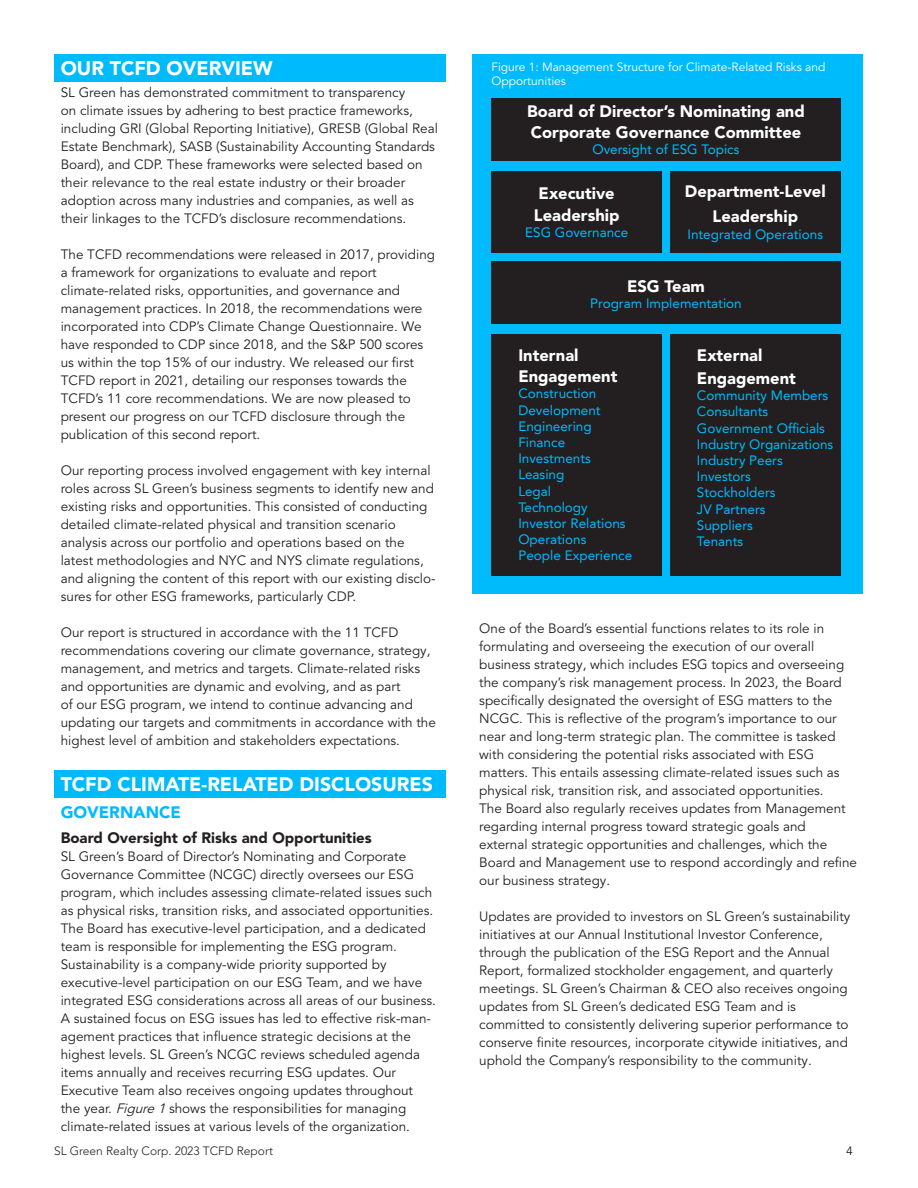
<style>
.page{position:relative;width:918px;height:1188px;background:#fff}
.page>*{position:absolute;margin:0;border:0;box-sizing:border-box;transform-origin:0 0}
.t1{font:900 19.5px "Avenir LT Pro";color:#fff}
.t2{font:900 16.5px "Avenir LT Pro";color:#fff}
.t3{font:900 16.5px "Avenir LT Pro";color:#00bbfc}
.t4{font:900 15px "Avenir LT Pro";color:#231f20}
.t5{font:13.5px/18px "Avenir LT Pro";color:#231f20}
.t6{font:13.5px "Avenir LT Pro";color:#00bbfc}
.t7{font:12px/14.4px "Avenir LT Pro";color:#fff}
.t8{font:300 12px "Avenir LT Pro";color:#231f20}
.t9{font:12px "Avenir LT Pro";color:#231f20}
.s1{font-style:italic}
</style>
<div class="page">
<div style="left:472px;top:54px;width:391px;height:540px;background:#00bbfc"></div>
<div style="left:54px;top:54px;width:392px;height:28px;background:#00bbfc"></div>
<div style="left:54px;top:770px;width:392px;height:28px;background:#00bbfc"></div>
<div style="left:491px;top:98px;width:350px;height:62px;background:#231f20"></div>
<div style="left:491px;top:171px;width:171px;height:81px;background:#231f20"></div>
<div style="left:670px;top:171px;width:171px;height:81px;background:#231f20"></div>
<div style="left:491px;top:262px;width:350px;height:62px;background:#231f20"></div>
<div style="left:491px;top:335px;width:171px;height:241px;background:#231f20"></div>
<div style="left:670px;top:335px;width:171px;height:241px;background:#231f20"></div>
<p class="t1" style="left:61px;top:57px;width:213px">OUR TCFD OVERVIEW</p>
<p class="t5" style="left:61px;top:84px;width:379px">SL Green has demonstrated commitment to transparency<br>on climate issues by adhering to best practice frameworks, including GRI (Global Reporting Initiative), GRESB (Global Real Estate Benchmark), SASB (Sustainability Accounting Standards Board), and CDP. These frameworks were selected based on their relevance to the real estate industry or their broader adoption across many industries and companies, as well as their linkages to the TCFD’s disclosure recommendations.</p>
<p class="t5" style="left:61px;top:246px;width:376px">The TCFD recommendations were released in 2017, providing a framework for organizations to evaluate and report climate-related risks, opportunities, and governance and management practices. In 2018, the recommendations were incorporated into CDP’s Climate Change Questionnaire. We have responded to CDP since 2018, and the S&amp;P 500 scores us within the top 15% of our industry. We released our first TCFD report in 2021, detailing our responses towards the TCFD’s 11 core recommendations. We are now pleased to present our progress on our TCFD disclosure through the publication of this second report.</p>
<p class="t5" style="left:61px;top:462px;width:376px">Our reporting process involved engagement with key internal roles across SL Green’s business segments to identify new and existing risks and opportunities. This consisted of conducting detailed climate-related physical and transition scenario analysis across our portfolio and operations based on the latest methodologies and NYC and NYS climate regulations, and aligning the content of this report with our existing disclo&shy;sures for other ESG frameworks, particularly CDP.</p>
<p class="t5" style="left:61px;top:624px;width:377px">Our report is structured in accordance with the 11 TCFD recommendations covering our climate governance, strategy, management, and metrics and targets. Climate-related risks and opportunities are dynamic and evolving, and as part<br>of our ESG program, we intend to continue advancing and updating our targets and commitments in accordance with the highest level of ambition and stakeholders expectations.</p>
<p class="t1" style="left:61px;top:773px;width:374px">TCFD CLIMATE-RELATED DISCLOSURES</p>
<p class="t4" style="left:61px;top:828px;width:313px">Board Oversight of Risks and Opportunities</p>
<p class="t5" style="left:61px;top:847px;width:377px">SL Green’s Board of Director’s Nominating and Corporate Governance Committee (NCGC) directly oversees our ESG program, which includes assessing climate-related issues such as physical risks, transition risks, and associated opportunities.<br>The Board has executive-level participation, and a dedicated team is responsible for implementing the ESG program.<br>Sustainability is a company-wide priority supported by executive-level participation on our ESG Team, and we have integrated ESG considerations across all areas of our business.<br>A sustained focus on ESG issues has led to effective risk-man&shy;agement practices that influence strategic decisions at the highest levels. SL Green’s NCGC reviews scheduled agenda items annually and receives recurring ESG updates. Our Executive Team also receives ongoing updates throughout<br>the year. <span class="s1">Figure1</span>shows the responsibilities for managing climate-related issues at various levels of the organization.</p>
<p class="t3" style="left:61px;top:803px;width:122px">GOVERNANCE</p>
<p class="t8" style="left:54px;top:1144px;width:221px">SL Green Realty Corp. 2023 TCFD Report</p>
<p class="t7" style="left:491px;top:60px;width:336px">Figure 1: Management Structure for Climate-Related Risks and<br>Opportunities</p>
<p class="t2" style="left:527px;top:101px;width:279px">Board of Director’s Nominating and</p>
<p class="t2" style="left:531px;top:122px;width:272px">Corporate Governance Committee</p>
<p class="t6" style="left:592px;top:141px;width:149px">Oversight of ESG Topics</p>
<p class="t2" style="left:539px;top:183px;width:78px">Executive</p>
<p class="t2" style="left:534px;top:205px;width:87px">Leadership</p>
<p class="t6" style="left:525px;top:224px;width:105px">ESG Governance</p>
<p class="t2" style="left:685px;top:181px;width:142px">Department-Level</p>
<p class="t2" style="left:713px;top:207px;width:87px">Leadership</p>
<p class="t6" style="left:688px;top:226px;width:137px">Integrated Operations</p>
<p class="t2" style="left:627px;top:276px;width:79px">ESG Team</p>
<p class="t6" style="left:590px;top:295px;width:153px">Program Implementation</p>
<p class="t2" style="left:518px;top:345px;width:62px">Internal</p>
<p class="t2" style="left:518px;top:367px;width:100px">Engagement</p>
<p class="t6" style="left:518px;top:386px;width:79px">Construction</p>
<p class="t6" style="left:518px;top:402px;width:84px">Development</p>
<p class="t6" style="left:518px;top:418px;width:75px">Engineering</p>
<p class="t6" style="left:518px;top:434px;width:48px">Finance</p>
<p class="t6" style="left:518px;top:450px;width:74px">Investments</p>
<p class="t6" style="left:518px;top:467px;width:48px">Leasing</p>
<p class="t6" style="left:518px;top:483px;width:34px">Legal</p>
<p class="t6" style="left:518px;top:499px;width:71px">Technology</p>
<p class="t6" style="left:518px;top:515px;width:109px">Investor Relations</p>
<p class="t6" style="left:518px;top:531px;width:70px">Operations</p>
<p class="t6" style="left:518px;top:548px;width:115px">People Experience</p>
<p class="t2" style="left:697px;top:345px;width:67px">External</p>
<p class="t2" style="left:697px;top:368px;width:100px">Engagement</p>
<p class="t6" style="left:697px;top:387px;width:133px">Community Members</p>
<p class="t6" style="left:697px;top:404px;width:73px">Consultants</p>
<p class="t6" style="left:697px;top:420px;width:130px">Government Officials</p>
<p class="t6" style="left:697px;top:436px;width:138px">Industry Organizations</p>
<p class="t6" style="left:697px;top:452px;width:87px">Industry Peers</p>
<p class="t6" style="left:697px;top:468px;width:56px">Investors</p>
<p class="t6" style="left:697px;top:485px;width:80px">Stockholders</p>
<p class="t6" style="left:697px;top:501px;width:70px">JV Partners</p>
<p class="t6" style="left:697px;top:517px;width:57px">Suppliers</p>
<p class="t6" style="left:697px;top:533px;width:48px">Tenants</p>
<p class="t5" style="left:479px;top:620px;width:379px">One of the Board’s essential functions relates to its role in formulating and overseeing the execution of our overall business strategy, which includes ESG topics and overseeing the company’s risk management process. In 2023, the Board specifically designated the oversight of ESG matters to the NCGC. This is reflective of the program’s importance to our near and long-term strategic plan. The committee is tasked with considering the potential risks associated with ESG matters. This entails assessing climate-related issues such as physical risk, transition risk, and associated opportunities.<br>The Board also regularly receives updates from Management regarding internal progress toward strategic goals and external strategic opportunities and challenges, which the Board and Management use to respond accordingly and refine our business strategy.</p>
<p class="t5" style="left:479px;top:908px;width:373px">Updates are provided to investors on SL Green’s sustainability initiatives at our Annual Institutional Investor Conference, through the publication of the ESG Report and the Annual Report, formalized stockholder engagement, and quarterly meetings. SL Green’s Chairman &amp; CEO also receives ongoing updates from SL Green’s dedicated ESG Team and is committed to consistently delivering superior performance to conserve finite resources, incorporate citywide initiatives, and uphold the Company’s responsibility to the community.</p>
<p class="t9" style="left:846px;top:1144px;width:8px">4</p>
</div>
